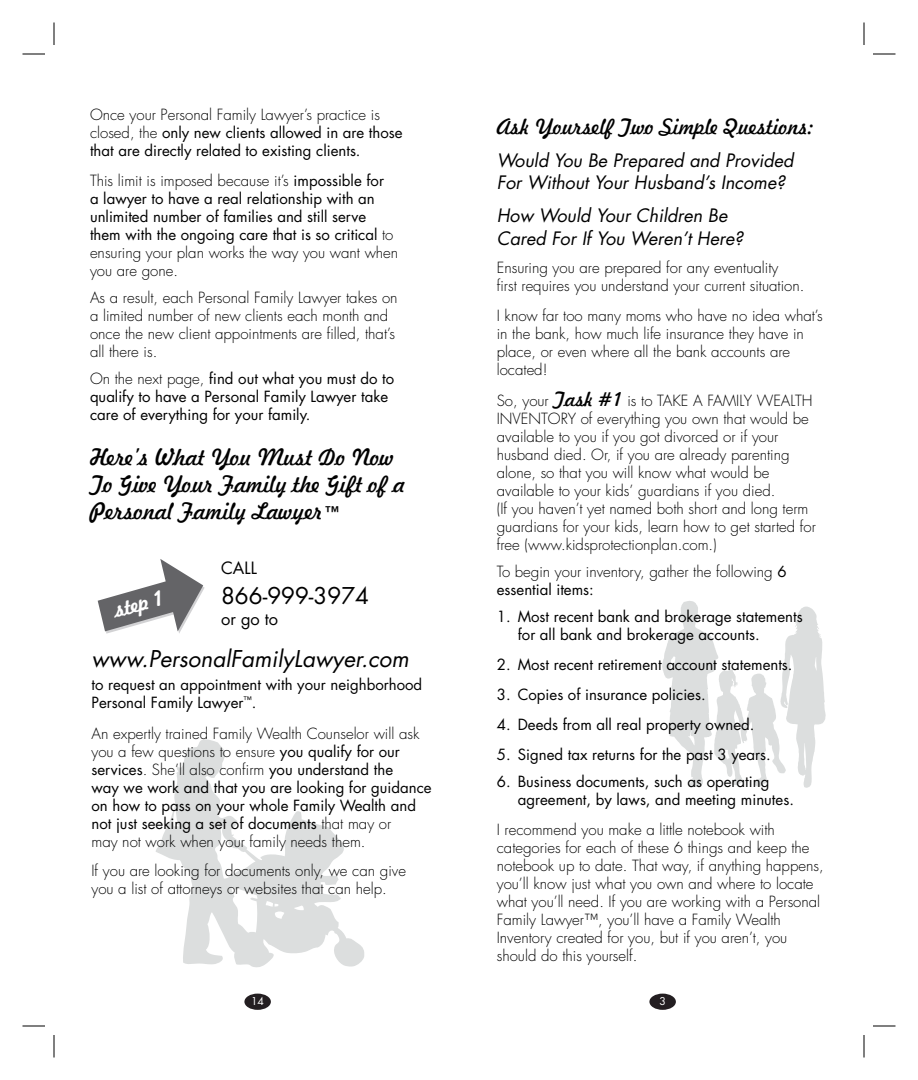
<style>
.page{position:relative;width:918px;height:1080px;background:#fff}
.page>*{position:absolute;margin:0;border:0;box-sizing:border-box;transform-origin:0 0}
.t1{font:22.5px/27px "Jott 43 Normal";color:#000}
.t2{font:italic 22.5px "Futura LT";color:#000}
.t3{font:22.5px "Futura LT";color:#000}
.t4{font:21px "Jott 43 Normal";color:#000}
.t5{font:700 21px "Jott 43";color:#fff}
.t6{font:italic 18px/22.5px "Futura LT";color:#000}
.t7{font:16.5px "Futura LT";color:#000}
.t8{font:300 15px/18px "Futura LT";color:#000}
.t9{font:15px/18px "Futura LT";color:#000}
.t10{font:10.5px "Futura LT";color:#fff}
.s1{font-weight:300}
.s2{font-family:"Jott 43 Normal";font-weight:400;font-size:19.5px}
.s3{font-weight:400}
</style>
<div class="page">
<div style="left:649px;top:994px;width:27px;height:16px;background:#231e21;border-radius:50%"></div>
<div style="left:244px;top:994px;width:27px;height:16px;background:#231e21;border-radius:50%"></div>
<svg style="left:156px;top:739px;width:208px;height:229px"></svg>
<svg style="left:662px;top:601px;width:164px;height:187px"></svg>
<svg style="left:98px;top:559px;width:107px;height:75px"></svg>
<svg style="left:22px;top:54px;width:23px;height:1px"></svg>
<svg style="left:873px;top:54px;width:23px;height:1px"></svg>
<svg style="left:22px;top:1026px;width:23px;height:1px"></svg>
<svg style="left:873px;top:1026px;width:23px;height:1px"></svg>
<svg style="left:54px;top:22px;width:1px;height:23px"></svg>
<svg style="left:54px;top:1035px;width:1px;height:23px"></svg>
<svg style="left:864px;top:22px;width:1px;height:23px"></svg>
<svg style="left:864px;top:1035px;width:1px;height:23px"></svg>
<p class="t9" style="left:90px;top:106px;width:314px"><span class="s1">Once your Personal Family Lawyer’s practice is closed, the</span> only new clients allowed in are those that are directly related to existing clients.</p>
<p class="t9" style="left:90px;top:172px;width:310px"><span class="s1">This limit is imposed because it’s</span> impossible for<br>a lawyer to have a real relationship with an unlimited number of families and still serve them with the ongoing care that is so critical <span class="s1">to ensuring your plan works the way you want when you are gone.</span></p>
<p class="t8" style="left:90px;top:289px;width:309px">As a result, each Personal Family Lawyer takes on a limited number of new clients each month and once the new client appointments are filled, that’s all there is.</p>
<p class="t9" style="left:90px;top:370px;width:306px"><span class="s1">On the next page,</span> find out what you must do to qualify to have a Personal Family Lawyer take care of everything for your family.</p>
<h1 class="t1" style="left:90px;top:441px;width:317px">Here’s What You Must Do Now<br>To Give Your Family the Gift of a<br>Personal Family Lawyer™</h1>
<p class="t7" style="left:221px;top:557px;width:37px">CALL</p>
<h1 class="t3" style="left:221px;top:581px;width:149px">866-999-3974</h1>
<p class="t7" style="left:221px;top:609px;width:59px">or go to</p>
<h1 class="t2" style="left:92px;top:645px;width:319px">www.PersonalFamilyLawyer.com</h1>
<p class="t9" style="left:92px;top:676px;width:332px">to request an appointment with your neighborhood<br>Personal Family Lawyer<sup>™</sup>.</p>
<p class="t9" style="left:91px;top:725px;width:342px"><span class="s1">An expertly trained Family Wealth Counselor will ask you a few questions to ensure</span> you qualify for our services<span class="s1">. She’ll also confirm</span> you understand the<br>way we work and that you are looking for guidance on how to pass on your whole Family Wealth and not just seeking a set of documents <span class="s1">that may or<br>may not work when your family needs them.</span></p>
<p class="t8" style="left:91px;top:862px;width:316px">If you are looking for documents only, we can give you a list of attorneys or websites that can help.</p>
<h2 class="t5" style="left:110px;top:592px;width:52px;rotate:-16deg">step 1</h2>
<h2 class="t4" style="left:497px;top:108px;width:319px">Ask Yourself Two Simple Questions:</h2>
<p class="t6" style="left:497px;top:149px;width:298px">Would You Be Prepared and Provided<br>For Without Your Husband’s Income?</p>
<p class="t6" style="left:497px;top:205px;width:248px">How Would Your Children Be<br>Cared For If You Weren’t Here?</p>
<p class="t8" style="left:497px;top:259px;width:309px">Ensuring you are prepared for any eventuality<br>first requires you understand your current situation.</p>
<p class="t8" style="left:497px;top:307px;width:328px">I know far too many moms who have no idea what’s in the bank, how much life insurance they have in place, or even where all the bank accounts are located!</p>
<p class="t8" style="left:497px;top:392px;width:321px">So, your <span class="s2">Task #1</span> is to TAKE A FAMILY WEALTH INVENTORY of everything you own that would be available to you if you got divorced or if your husband died. Or, if you are already parenting alone, so that you will know what would be available to your kids’ guardians if you died.<br>(If you haven’t yet named both short and long term guardians for your kids, learn how to get started for free (www.kidsprotectionplan.com.)</p>
<p class="t8" style="left:497px;top:563px;width:291px">To begin your inventory, gather the following <span class="s3">6 essential items:</span></p>
<p class="t9" style="left:518px;top:608px;width:286px;text-indent:-21px">1. Most recent bank and brokerage statements for all bank and brokerage accounts.</p>
<p class="t9" style="left:497px;top:656px;width:297px">2. Most recent retirement account statements.</p>
<p class="t9" style="left:497px;top:686px;width:210px">3. Copies of insurance policies.</p>
<p class="t9" style="left:497px;top:716px;width:259px">4. Deeds from all real property owned.</p>
<p class="t9" style="left:497px;top:746px;width:276px">5. Signed tax returns for the past 3 years.</p>
<p class="t9" style="left:518px;top:773px;width:278px;text-indent:-21px">6. Business documents, such as operating agreement, by laws, and meeting minutes.</p>
<p class="t8" style="left:497px;top:821px;width:328px">I recommend you make a little notebook with categories for each of these 6 things and keep the notebook up to date. That way, if anything happens, you’ll know just what you own and where to locate what you’ll need. If you are working with a Personal Family Lawyer™, you’ll have a Family Wealth Inventory created for you, but if you aren’t, you should do this yourself.</p>
<p class="t10" style="left:251px;top:994px;width:14px">14</p>
<p class="t10" style="left:659px;top:994px;width:8px">3</p>
</div>
